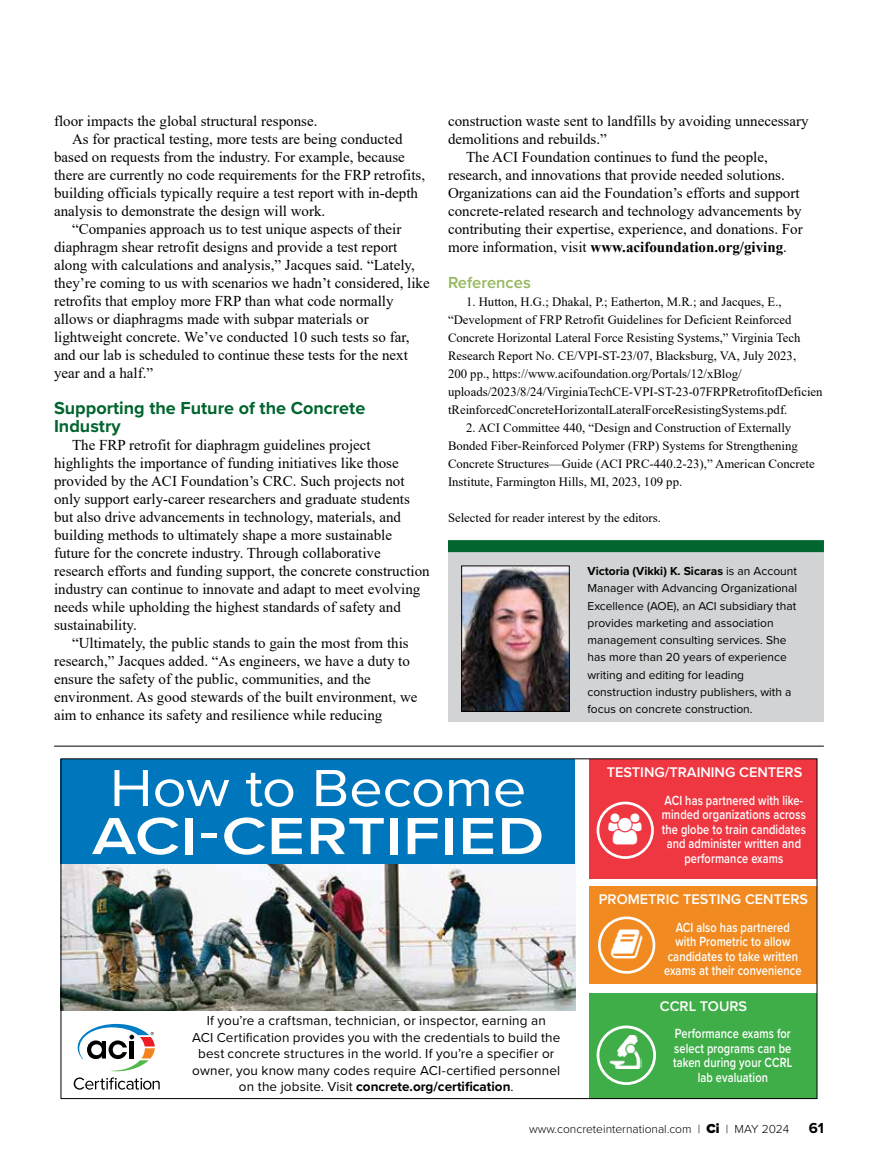
<style>
.page{position:relative;width:878px;height:1175px;background:#fff}
.page>*{position:absolute;margin:0;border:0;box-sizing:border-box;transform-origin:0 0}
.t1{font:600 54px "Proxima Nova";letter-spacing:.005em;color:#fff;scale:1.22 1}
.t2{font:54px "Proxima Nova";letter-spacing:-.01em;color:#fff;scale:1.11 1}
.t3{font:700 18px/18px "Proxima Nova";color:#00652e}
.t4{font:600 16.5px "Proxima Nova";color:#95b85e}
.t5{font:15px/18px "Times New Roman";color:#000}
.t6{font:700 15px "Times New Roman";color:#000}
.t7{font:700 15px "Proxima Nova";color:#000}
.t8{font:600 14.55px "Proxima Nova";color:#fff}
.t9{font:600 13.8px/14.5px "Proxima Nova";letter-spacing:.01em;color:#fff;text-align:center;scale:.8 1}
.t10{font:13.5px/16.5px "Proxima Nova";letter-spacing:.01em;color:#000;text-align:center}
.t11{font:12.75px/18px "Times New Roman";color:#000}
.t12{font:12px/17.2px "Proxima Nova";color:#000}
.t13{font:300 12px "Proxima Nova";color:#000}
.s1{font-weight:400}
.s2{font-weight:700}
.s3{font-weight:900;font-size:13.5px}
</style>
<div class="page">
<div style="left:448px;top:551px;width:376px;height:171px;background:#d1d3d4"></div>
<div style="left:448px;top:540px;width:376px;height:12px;background:#00652e"></div>
<img style="left:463px;top:567px;width:104px;height:142px">
<div style="left:461px;top:565px;width:108px;height:146px;border:1px solid #000"></div>
<hr style="left:54px;top:746px;width:769px;height:1px;background:#000">
<div style="left:589px;top:759px;width:228px;height:120px;background:#ef3742"></div>
<div style="left:589px;top:886px;width:228px;height:98px;background:#f18b21"></div>
<div style="left:589px;top:992px;width:228px;height:106px;background:#3fae49"></div>
<img style="left:63px;top:864px;width:512px;height:146px">
<div style="left:61px;top:759px;width:514px;height:105px;background:#0076bc"></div>
<svg style="left:74px;top:1077px;width:86px;height:12px"></svg>
<svg style="left:78px;top:1023px;width:77px;height:48px"></svg>
<div style="left:596px;top:801px;width:57px;height:58px;border:3px solid #fff;border-radius:50%"></div>
<div style="left:596px;top:1025px;width:60px;height:60px;border:3px solid #fff;border-radius:50%"></div>
<img style="left:608px;top:1035px;width:34px;height:33px">
<div style="left:598px;top:916px;width:57px;height:57px;border:3px solid #fff;border-radius:50%"></div>
<p class="t5" style="left:54px;top:111px;width:265px">floor impacts the global structural response.</p>
<p class="t5" style="left:72px;top:129px;width:332px">As for practical testing, more tests are being conducted</p>
<p class="t5" style="left:54px;top:147px;width:352px">based on requests from the industry. For example, because</p>
<p class="t5" style="left:54px;top:165px;width:372px">there are currently no code requirements for the FRP retrofits,</p>
<p class="t5" style="left:54px;top:183px;width:365px">building officials typically require a test report with in-depth</p>
<p class="t5" style="left:54px;top:201px;width:273px">analysis to demonstrate the design will work.</p>
<p class="t5" style="left:72px;top:219px;width:331px">“Companies approach us to test unique aspects of their</p>
<p class="t5" style="left:54px;top:237px;width:345px">diaphragm shear retrofit designs and provide a test report</p>
<p class="t5" style="left:54px;top:255px;width:362px">along with calculations and analysis,” Jacques said. “Lately,</p>
<p class="t5" style="left:54px;top:273px;width:377px">they’re coming to us with scenarios we hadn’t considered, like</p>
<p class="t5" style="left:54px;top:291px;width:341px">retrofits that employ more FRP than what code normally</p>
<p class="t5" style="left:54px;top:309px;width:316px">allows or diaphragms made with subpar materials or</p>
<p class="t5" style="left:54px;top:327px;width:357px">lightweight concrete. We’ve conducted 10 such tests so far,</p>
<p class="t5" style="left:54px;top:345px;width:355px">and our lab is scheduled to continue these tests for the next</p>
<p class="t5" style="left:54px;top:363px;width:101px">year and a half.”</p>
<p class="t3" style="left:54px;top:399px;width:313px">Supporting the Future of the Concrete<br>Industry</p>
<p class="t5" style="left:54px;top:435px;width:377px;text-indent:18px">The FRP retrofit for diaphragm guidelines project highlights the importance of funding initiatives like those provided by the ACI Foundation’s CRC. Such projects not only support early-career researchers and graduate students but also drive advancements in technology, materials, and building methods to ultimately shape a more sustainable future for the concrete industry. Through collaborative research efforts and funding support, the concrete construction industry can continue to innovate and adapt to meet evolving needs while upholding the highest standards of safety and sustainability.</p>
<p class="t5" style="left:54px;top:633px;width:365px;text-indent:18px">“Ultimately, the public stands to gain the most from this research,” Jacques added. “As engineers, we have a duty to ensure the safety of the public, communities, and the environment. As good stewards of the built environment, we aim to enhance its safety and resilience while reducing</p>
<p class="t5" style="left:448px;top:111px;width:362px">construction waste sent to landfills by avoiding unnecessary</p>
<p class="t5" style="left:448px;top:129px;width:160px">demolitions and rebuilds.”</p>
<p class="t5" style="left:466px;top:147px;width:303px">The ACI Foundation continues to fund the people,</p>
<p class="t5" style="left:448px;top:165px;width:338px">research, and innovations that provide needed solutions.</p>
<p class="t5" style="left:448px;top:183px;width:353px">Organizations can aid the Foundation’s efforts and support</p>
<p class="t5" style="left:448px;top:201px;width:355px">concrete-related research and technology advancements by</p>
<p class="t5" style="left:448px;top:219px;width:356px">contributing their expertise, experience, and donations. For</p>
<p class="t6" style="left:448px;top:236px;width:340px"><span class="s1">more information, visit</span> www.acifoundation.org/giving<span class="s1">.</span></p>
<p class="t4" style="left:448px;top:270px;width:84px">References</p>
<p class="t11" style="left:448px;top:292px;width:376px;text-indent:18px">1. Hutton, H.G.; Dhakal, P.; Eatherton, M.R.; and Jacques, E., “Development of FRP Retrofit Guidelines for Deficient Reinforced Concrete Horizontal Lateral Force Resisting Systems,” Virginia Tech Research Report No. CE/VPI-ST-23/07, Blacksburg, VA, July 2023,<br>200 pp., https://www.acifoundation.org/Portals/12/xBlog/ uploads/2023/8/24/VirginiaTechCE-VPI-ST-23-07FRPRetrofitofDeficien tReinforcedConcreteHorizontalLateralForceResistingSystems.pdf.</p>
<p class="t11" style="left:448px;top:418px;width:368px;text-indent:18px">2. ACI Committee 440, “Design and Construction of Externally Bonded Fiber-Reinforced Polymer (FRP) Systems for Strengthening Concrete Structures—Guide (ACI PRC-440.2-23),” American Concrete Institute, Farmington Hills, MI, 2023, 109 pp.</p>
<p class="t11" style="left:448px;top:508px;width:214px">Selected for reader interest by the editors.</p>
<p class="t12" style="left:587px;top:562px;width:211px"><span class="s2">Victoria (Vikki) K. Sicaras</span> is an Account Manager with Advancing Organizational Excellence (AOE), an ACI subsidiary that provides marketing and association management consulting services. She has more than 20 years of experience writing and editing for leading construction industry publishers, with a focus on concrete construction.</p>
<h1 class="t2" style="left:110px;top:747px;width:377px">How to Become</h1>
<h1 class="t1" style="left:92px;top:795px;width:372px">ACI-CERTIFIED</h1>
<p class="t10" style="left:192px;top:1011px;width:370px">If you’re a craftsman, technician, or inspector, earning an<br>ACI Certification provides you with the credentials to build the best concrete structures in the world. If you’re a specifier or owner, you know many codes require ACI-certified personnel on the jobsite. Visit <span class="s2">concrete.org/certification</span>.</p>
<p class="t8" style="left:606px;top:761px;width:197px">TESTING/TRAINING CENTERS</p>
<p class="t9" style="left:661px;top:792px;width:182px">ACI has partnered with like&shy;minded organizations across the globe to train candidates and administer written and performance exams</p>
<p class="t8" style="left:598px;top:888px;width:211px">PROMETRIC TESTING CENTERS</p>
<p class="t9" style="left:664px;top:919px;width:173px">ACI also has partnered with Prometric to allow candidates to take written exams at their convenience</p>
<p class="t8" style="left:659px;top:995px;width:89px">CCRL TOURS</p>
<p class="t9" style="left:673px;top:1026px;width:151px">Performance exams for select programs can be taken during your CCRL lab evaluation</p>
<p class="t13" style="left:529px;top:1119px;width:262px">www.concreteinternational.com | <span class="s3">Ci</span> | MAY 2024</p>
<p class="t7" style="left:808px;top:1116px;width:17px">61</p>
</div>
